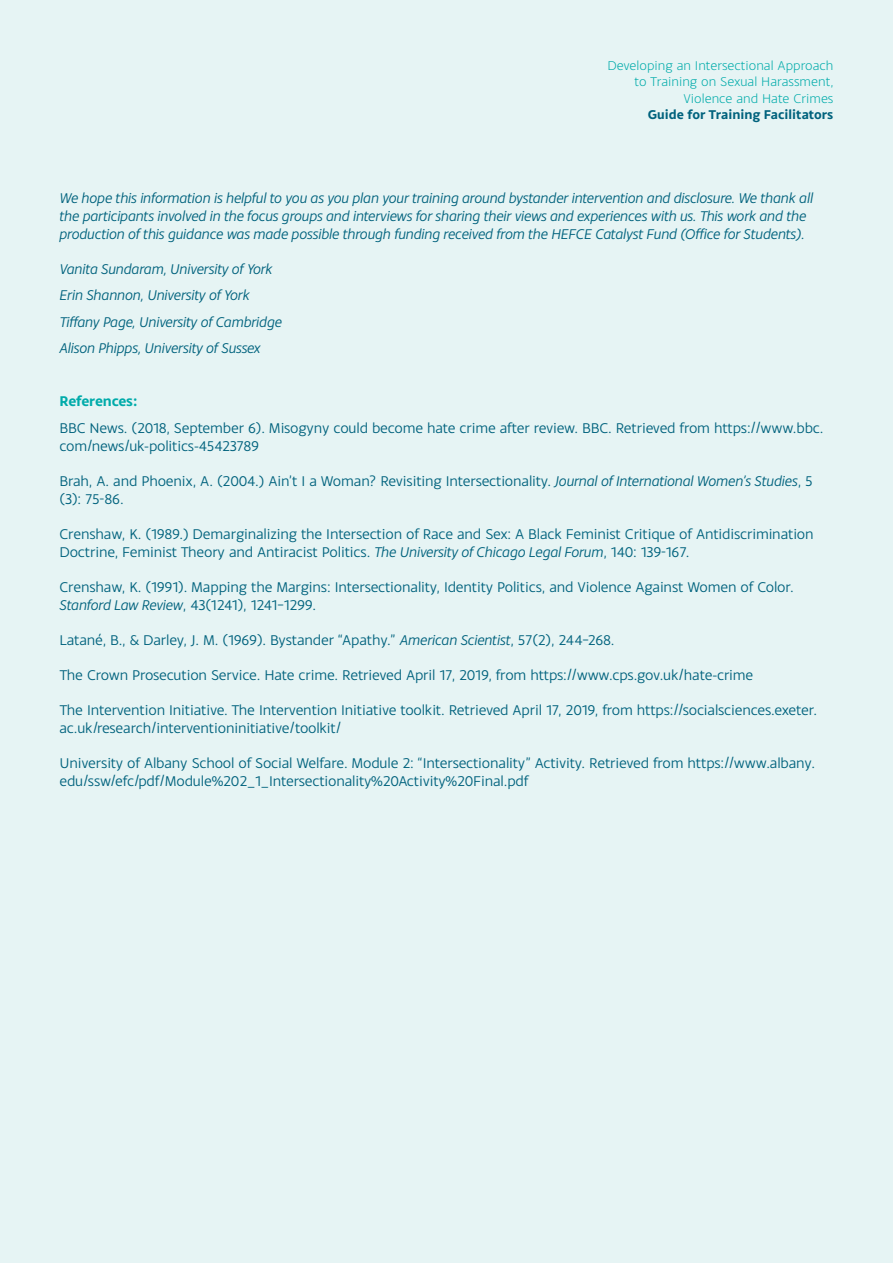
<style>
.page{position:relative;width:893px;height:1263px;background:#e6f4f4}
.page>*{position:absolute;margin:0;border:0;box-sizing:border-box;transform-origin:0 0}
.t1{font:15px/18px "Monsal Gothic";letter-spacing:-.01em;color:#00627d}
.t2{font:italic 15px/26.5px "Monsal Gothic";letter-spacing:-.01em;color:#00627d}
.t3{font:700 15px "Monsal Gothic";letter-spacing:-.015em;color:#00abaa}
.t4{font:300 13.5px/16.5px "Monsal Gothic";color:#00abaa;text-align:right}
.t5{font:700 13.5px "Monsal Gothic";color:#00627d}
.s1{font-style:italic}
</style>
<div class="page">
<p class="t4" style="left:607px;top:56px;width:228px">Developing an Intersectional Approach to Training on Sexual Harassment,<br>Violence and Hate Crimes</p>
<p class="t5" style="left:648px;top:106px;width:187px">Guide for Training Facilitators</p>
<p class="t2" style="left:60px;top:188px;width:755px;line-height:18px">We hope this information is helpful to you as you plan your training around bystander intervention and disclosure. We thank all the participants involved in the focus groups and interviews for sharing their views and experiences with us. This work and the production of this guidance was made possible through funding received from the HEFCE Catalyst Fund (Office for Students).</p>
<p class="t2" style="left:60px;top:255px;width:224px">Vanita Sundaram, University of York Erin Shannon, University of York Tiffany Page, University of Cambridge Alison Phipps, University of Sussex</p>
<p class="t3" style="left:60px;top:391px;width:79px">References:</p>
<p class="t1" style="left:60px;top:418px;width:765px">BBC News. (2018, September 6). Misogyny could become hate crime after review. BBC. Retrieved from https://www.bbc. com/news/uk-politics-45423789</p>
<p class="t1" style="left:60px;top:471px;width:755px">Brah, A. and Phoenix, A. (2004.) Ain’t I a Woman? Revisiting Intersectionality. <span class="s1">Journal of International Women’s Studies</span>, 5 (3): 75-86.</p>
<p class="t1" style="left:60px;top:524px;width:756px">Crenshaw, K. (1989.) Demarginalizing the Intersection of Race and Sex: A Black Feminist Critique of Antidiscrimination<br>Doctrine, Feminist Theory and Antiracist Politics. <span class="s1">The University of Chicago Legal Forum</span>, 140: 139-167.</p>
<p class="t1" style="left:60px;top:577px;width:736px">Crenshaw, K. (1991). Mapping the Margins: Intersectionality, Identity Politics, and Violence Against Women of Color.<br><span class="s1">Stanford Law Review</span>, 43(1241), 1241–1299.</p>
<p class="t1" style="left:60px;top:630px;width:556px">Latané, B., &amp; Darley, J. M. (1969). Bystander “Apathy.” <span class="s1">American Scientist</span>, 57(2), 244–268.</p>
<p class="t1" style="left:60px;top:665px;width:695px">The Crown Prosecution Service. Hate crime. Retrieved April 17, 2019, from https://www.cps.gov.uk/hate-crime</p>
<p class="t1" style="left:60px;top:700px;width:759px">The Intervention Initiative. The Intervention Initiative toolkit. Retrieved April 17, 2019, from https://socialsciences.exeter. ac.uk/research/interventioninitiative/toolkit/</p>
<p class="t1" style="left:60px;top:753px;width:757px">University of Albany School of Social Welfare. Module 2: “Intersectionality” Activity. Retrieved from https://www.albany. edu/ssw/efc/pdf/Module%202_1_Intersectionality%20Activity%20Final.pdf</p>
</div>
